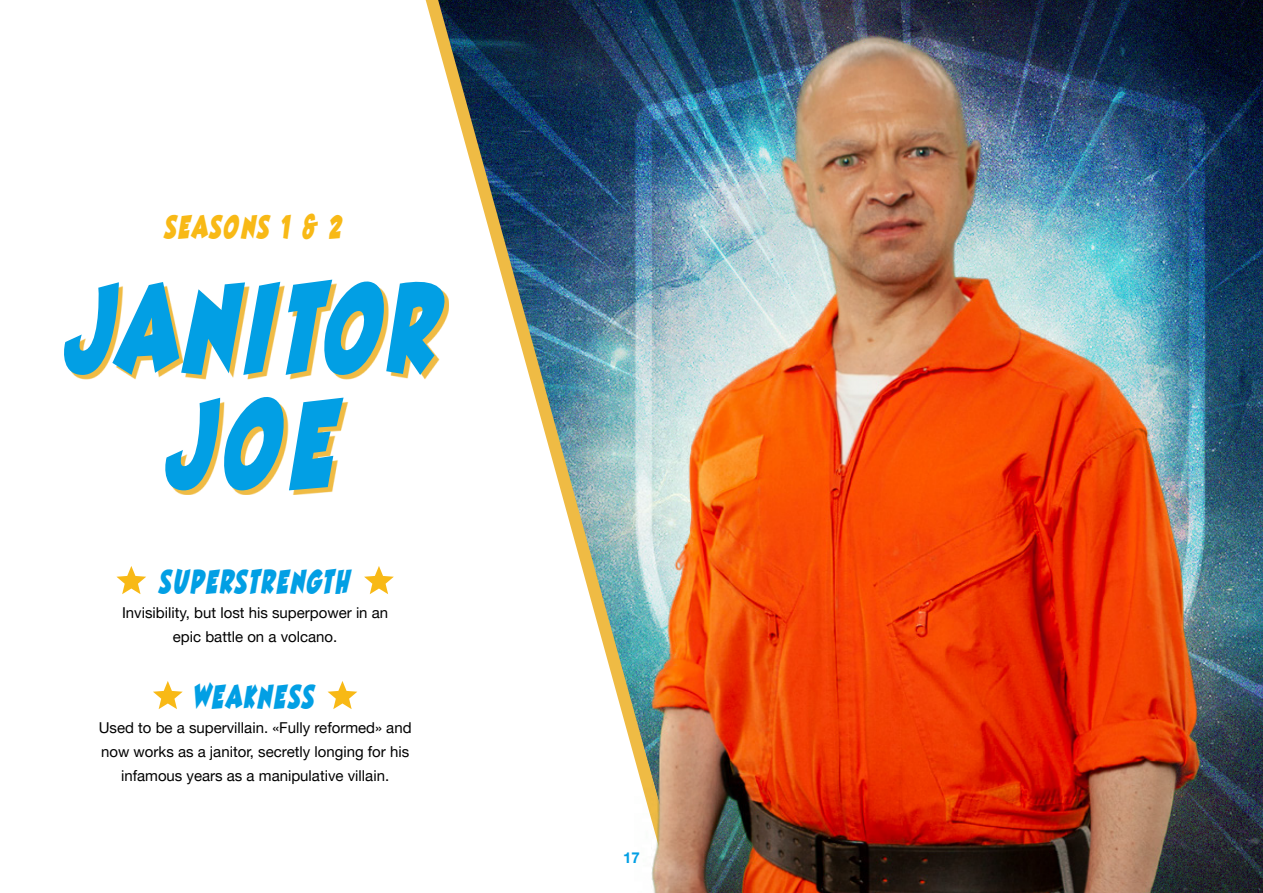
<style>
.page{position:relative;width:1263px;height:893px;background:#fff}
.page>*{position:absolute;margin:0;border:0;box-sizing:border-box;transform-origin:0 0}
.t1{font:132.6px/115.5px "Best Friends Font";letter-spacing:.075em;color:#029fe4;text-align:center}
.t2{font:35.1px "Best Friends Font";letter-spacing:.045em;color:#029fe4}
.t3{font:35.1px "Best Friends Font";letter-spacing:.025em;color:#029fe4}
.t4{font:34.5px "Best Friends Font";letter-spacing:.06em;color:#f8b916}
.t5{font:15px/24px "Helveticafor ZDF";color:#000;text-align:center}
.t6{font:700 15px "Helveticafor ZDF";color:#029fe4}
</style>
<div class="page">
<img style="left:425px;top:0;width:300px;height:92px">
<svg style="left:116px;top:566px;width:30px;height:28px"></svg>
<svg style="left:364px;top:566px;width:30px;height:28px"></svg>
<svg style="left:153px;top:681px;width:30px;height:28px"></svg>
<svg style="left:328px;top:681px;width:29px;height:28px"></svg>
<svg style="left:68px;top:283px;width:381px;height:212px"></svg>
<img style="left:451px;top:20px;width:812px;height:873px">
<h3 class="t4" style="left:165px;top:209px;width:179px">SEASONS 1 &amp; 2</h3>
<h1 class="t1" style="left:68px;top:274px;width:374px">JANITOR<br>JOE</h1>
<h2 class="t2" style="left:159px;top:564px;width:193px">SUPERSTRENGTH</h2>
<p class="t5" style="left:122px;top:600px;width:268px">Invisibility, but lost his superpower in an epic battle on a volcano.</p>
<h2 class="t3" style="left:196px;top:679px;width:120px">WEAKNESS</h2>
<p class="t5" style="left:99px;top:715px;width:314px">Used to be a supervillain. «Fully reformed» and now works as a janitor, secretly longing for his infamous years as a manipulative villain.</p>
<p class="t6" style="left:623px;top:849px;width:18px">17</p>
</div>
